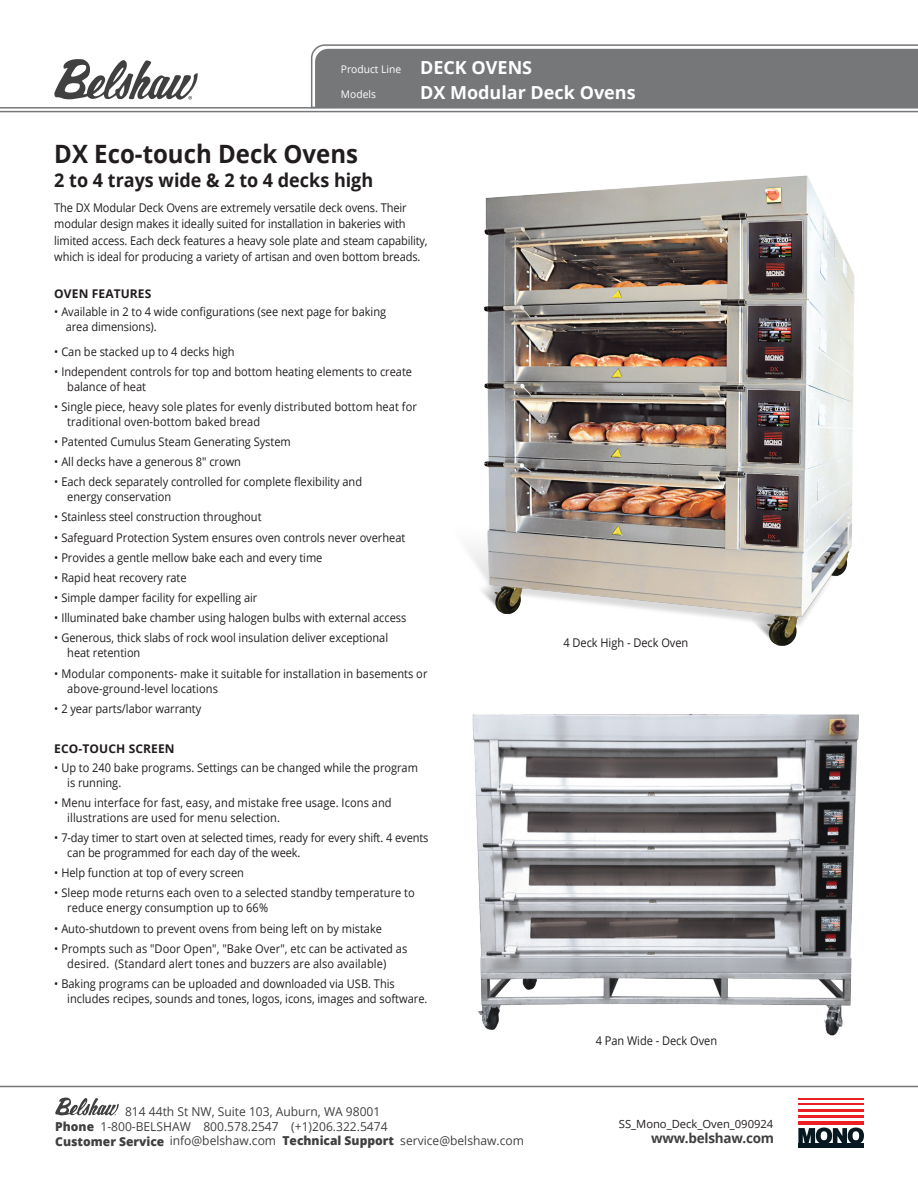
<style>
.page{position:relative;width:918px;height:1188px;background:#fff}
.page>*{position:absolute;margin:0;border:0;box-sizing:border-box;transform-origin:0 0}
.t1{font:700 25.2px "Open Sans";color:#211d1e;scale:.95 1}
.t2{font:700 18.9px "Open Sans";color:#211d1e;scale:.95 1}
.t3{font:700 18px/25.5px "Open Sans";color:#fff}
.t4{font:700 13.5px "Open Sans";letter-spacing:-.02em;color:#404041}
.t5{font:12.3px/14.9px "Open Sans";color:#404041}
.t6{font:12px/15px "Open Sans";letter-spacing:-.005em;color:#211d1e;scale:.92 1}
.t7{font:700 12px "Open Sans";letter-spacing:.01em;color:#211d1e}
.t8{font:11.25px "Open Sans";letter-spacing:-.005em;color:#211d1e}
.t9{font:10.5px "Open Sans";color:#fff}
.s1{font-weight:800}
</style>
<div class="page">
<hr style="left:0;top:111px;width:918px;height:1px;background:#767779">
<svg style="left:311px;top:44px;width:607px;height:63px;background:#7d7e80"></svg>
<svg style="left:55px;top:1097px;width:64px;height:19px"></svg>
<hr style="left:0;top:107px;width:918px;height:2px;background:#767779">
<hr style="left:0;top:1086px;width:918px;height:1px;background:#767779">
<svg style="left:54px;top:59px;width:144px;height:41px"></svg>
<hr style="left:798px;top:1099px;width:66px;height:1px;background:#ed1f26">
<hr style="left:798px;top:1104px;width:66px;height:1px;background:#ed1f26">
<hr style="left:798px;top:1109px;width:66px;height:2px;background:#ed1f26">
<hr style="left:798px;top:1115px;width:66px;height:3px;background:#ed1f26">
<hr style="left:798px;top:1121px;width:66px;height:3px;background:#ed1f26">
<svg style="left:798px;top:1128px;width:66px;height:15px"></svg>
<div style="left:798px;top:1143px;width:66px;height:5px;background:#081821"></div>
<img style="left:469px;top:175px;width:385px;height:471px">
<img style="left:472px;top:714px;width:387px;height:322px">
<p class="t9" style="left:341px;top:62px;width:62px">Product Line</p>
<p class="t9" style="left:341px;top:87px;width:37px">Models</p>
<h1 class="t1" style="left:54px;top:136px;width:321px">DX Eco-touch Deck Ovens</h1>
<h2 class="t2" style="left:54px;top:167px;width:337px">2 to 4 trays wide &amp; 2 to 4 decks high</h2>
<h3 class="t3" style="left:420px;top:54px;width:217px">DECK OVENS<br>DX Modular Deck Ovens</h3>
<p class="t6" style="left:54px;top:199px;width:407px;line-height:16.5px">The DX Modular Deck Ovens are extremely versatile deck ovens. Their modular design makes it ideally suited for installation in bakeries with limited access. Each deck features a heavy sole plate and steam capability, which is ideal for producing a variety of artisan and oven bottom breads.</p>
<p class="t7" style="left:54px;top:285px;width:99px">OVEN FEATURES</p>
<p class="t6" style="left:66px;top:304px;width:350px;text-indent:-11px">• Available in 2 to 4 wide configurations (see next page for baking area dimensions).</p>
<p class="t6" style="left:54px;top:343px;width:197px">• Can be stacked up to 4 decks high</p>
<p class="t6" style="left:67px;top:364px;width:376px;text-indent:-13px">• Independent controls for top and bottom heating elements to create balance of heat</p>
<p class="t6" style="left:67px;top:399px;width:382px;text-indent:-13px">• Single piece, heavy sole plates for evenly distributed bottom heat for traditional oven-bottom baked bread</p>
<p class="t6" style="left:54px;top:434px;width:259px">• Patented Cumulus Steam Generating System</p>
<p class="t6" style="left:54px;top:454px;width:204px">• All decks have a generous 8" crown</p>
<p class="t6" style="left:67px;top:474px;width:322px;text-indent:-13px">• Each deck separately controlled for complete flexibility and energy conservation</p>
<p class="t6" style="left:54px;top:509px;width:227px">• Stainless steel construction throughout</p>
<p class="t6" style="left:54px;top:529px;width:383px">• Safeguard Protection System ensures oven controls never overheat</p>
<p class="t6" style="left:54px;top:550px;width:293px">• Provides a gentle mellow bake each and every time</p>
<p class="t6" style="left:54px;top:570px;width:145px">• Rapid heat recovery rate</p>
<p class="t6" style="left:54px;top:590px;width:222px">• Simple damper facility for expelling air</p>
<p class="t6" style="left:54px;top:610px;width:384px">• Illuminated bake chamber using halogen bulbs with external access</p>
<p class="t6" style="left:67px;top:630px;width:350px;text-indent:-13px">• Generous, thick slabs of rock wool insulation deliver exceptional heat retention</p>
<p class="t6" style="left:67px;top:665px;width:393px;text-indent:-13px">• Modular components- make it suitable for installation in basements or above-ground-level locations</p>
<p class="t6" style="left:54px;top:701px;width:161px">• 2 year parts/labor warranty</p>
<p class="t7" style="left:54px;top:740px;width:122px">ECO-TOUCH SCREEN</p>
<p class="t6" style="left:67px;top:760px;width:383px;text-indent:-13px">• Up to 240 bake programs. Settings can be changed while the program is running.</p>
<p class="t6" style="left:67px;top:795px;width:354px;text-indent:-13px">• Menu interface for fast, easy, and mistake free usage. Icons and illustrations are used for menu selection.</p>
<p class="t6" style="left:67px;top:830px;width:394px;text-indent:-13px">• 7-day timer to start oven at selected times, ready for every shift. 4 events can be programmed for each day of the week.</p>
<p class="t6" style="left:54px;top:865px;width:208px">• Help function at top of every screen</p>
<p class="t6" style="left:67px;top:885px;width:379px;text-indent:-13px">• Sleep mode returns each oven to a selected standby temperature to reduce energy consumption up to 66%</p>
<p class="t6" style="left:54px;top:920px;width:358px">• Auto-shutdown to prevent ovens from being left on by mistake</p>
<p class="t6" style="left:67px;top:941px;width:371px;text-indent:-13px">• Prompts such as "Door Open", "Bake Over", etc can be activated as desired. (Standard alert tones and buzzers are also available)</p>
<p class="t6" style="left:67px;top:976px;width:393px;text-indent:-13px">• Baking programs can be uploaded and downloaded via USB. This includes recipes, sounds and tones, logos, icons, images and software.</p>
<p class="t5" style="left:55px;top:1103px;width:470px;text-indent:70px">814 44th St NW, Suite 103, Auburn, WA 98001<br><span class="s1">Phone</span> 1-800-BELSHAW 800.578.2547 (+1)206.322.5474<br><span class="s1">Customer Service</span> info@belshaw.com <span class="s1">Technical Support</span> service@belshaw.com</p>
<p class="t6" style="left:563px;top:635px;width:137px">4 Deck High - Deck Oven</p>
<p class="t6" style="left:596px;top:1033px;width:134px">4 Pan Wide - Deck Oven</p>
<p class="t8" style="left:619px;top:1116px;width:156px">SS_Mono_Deck_Oven_090924</p>
<p class="t4" style="left:651px;top:1128px;width:125px">www.belshaw.com</p>
</div>
